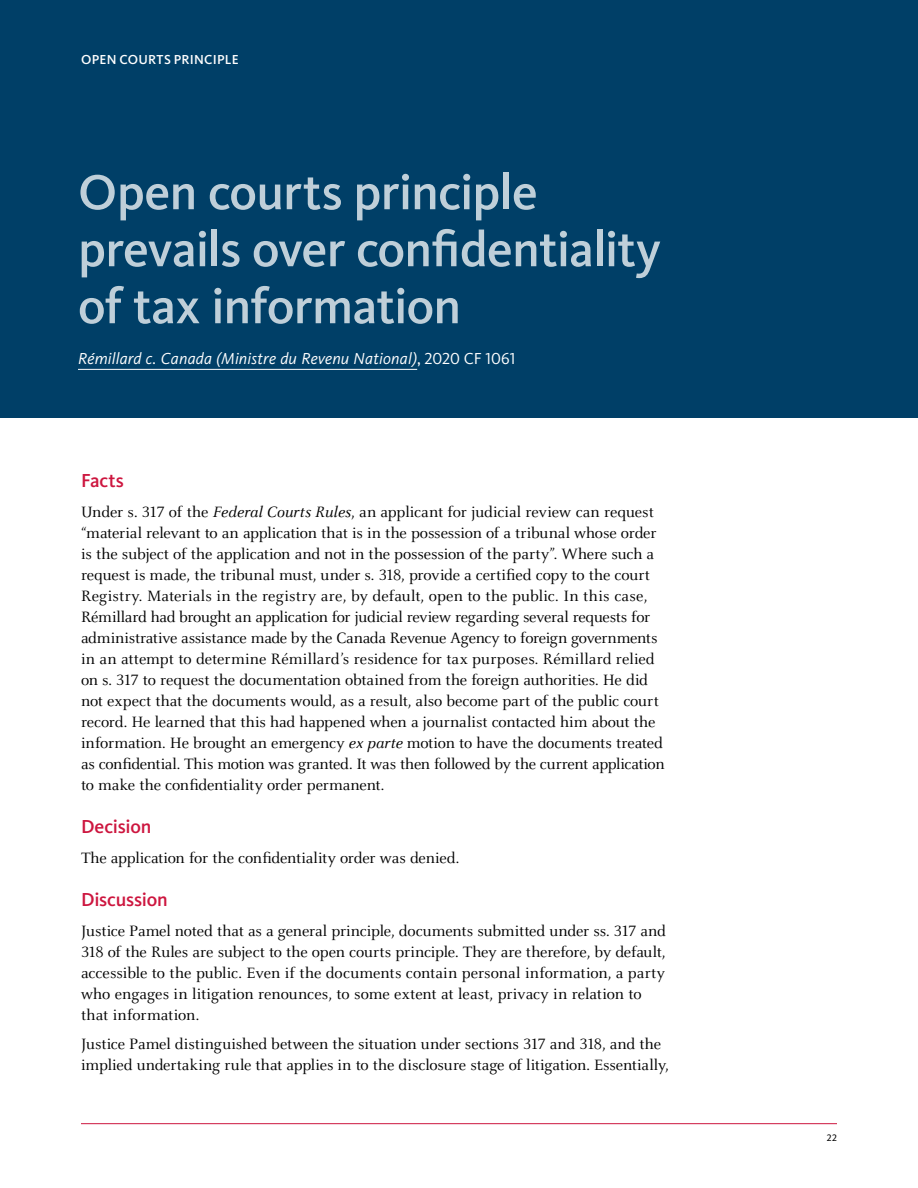
<style>
.page{position:relative;width:918px;height:1188px;background:#fff}
.page>*{position:absolute;margin:0;border:0;box-sizing:border-box;transform-origin:0 0}
.t1{font:500 51px/57px "Kievit Pro";letter-spacing:-.015em;color:#bfcfd9}
.t2{font:500 19.5px "Kievit Pro";letter-spacing:-.01em;color:#cd163f}
.Body{font:16.5px/21px "Celeste OT";letter-spacing:-.01em;color:#000}
.Author{font:italic 16.5px "Kievit Pro";letter-spacing:.01em;color:#fff}
.Chapter__Following_O{font:500 13.5px "Kievit Pro";letter-spacing:.015em;color:#fff}
.t3{font:9.75px "Kievit Pro";color:#000}
.s1{font-style:normal}
.s2{font-style:italic}
</style>
<div class="page">
<div style="left:0;top:0;width:918px;height:418px;background:#003f67"></div>
<hr style="left:81px;top:1123px;width:756px;height:1px;background:#cd163f">
<hr style="left:78px;top:369px;width:339px;height:1px;background:#fff">
<p class="Chapter__Following_O" style="left:81px;top:52px;width:159px">OPEN COURTS PRINCIPLE</p>
<p class="t1" style="left:78px;top:163px;width:584px">Open courts principle prevails over confidentiality of tax information</p>
<p class="Author" style="left:78px;top:349px;width:439px">Rémillard c. Canada (Ministre du Revenu National)<span class="s1">, 2020 CF 1061</span></p>
<p class="t2" style="left:81px;top:469px;width:44px">Facts</p>
<p class="Body" style="left:81px;top:501px;width:585px">Under s. 317 of the <span class="s2">Federal Courts Rules</span>, an applicant for judicial review can request “material relevant to an application that is in the possession of a tribunal whose order is the subject of the application and not in the possession of the party”. Where such a request is made, the tribunal must, under s. 318, provide a certified copy to the court Registry. Materials in the registry are, by default, open to the public. In this case, Rémillard had brought an application for judicial review regarding several requests for administrative assistance made by the Canada Revenue Agency to foreign governments in an attempt to determine Rémillard’s residence for tax purposes. Rémillard relied on s. 317 to request the documentation obtained from the foreign authorities. He did not expect that the documents would, as a result, also become part of the public court record. He learned that this had happened when a journalist contacted him about the information. He brought an emergency <span class="s2">ex parte</span> motion to have the documents treated as confidential. This motion was granted. It was then followed by the current application to make the confidentiality order permanent.</p>
<p class="t2" style="left:81px;top:815px;width:72px">Decision</p>
<p class="Body" style="left:81px;top:847px;width:380px">The application for the confidentiality order was denied.</p>
<p class="t2" style="left:81px;top:888px;width:88px">Discussion</p>
<p class="Body" style="left:81px;top:920px;width:587px">Justice Pamel noted that as a general principle, documents submitted under ss. 317 and 318 of the Rules are subject to the open courts principle. They are therefore, by default, accessible to the public. Even if the documents contain personal information, a party who engages in litigation renounces, to some extent at least, privacy in relation to that information.</p>
<p class="Body" style="left:81px;top:1034px;width:589px">Justice Pamel distinguished between the situation under sections 317 and 318, and the implied undertaking rule that applies in to the disclosure stage of litigation. Essentially,</p>
<p class="t3" style="left:827px;top:1132px;width:12px">22</p>
</div>
